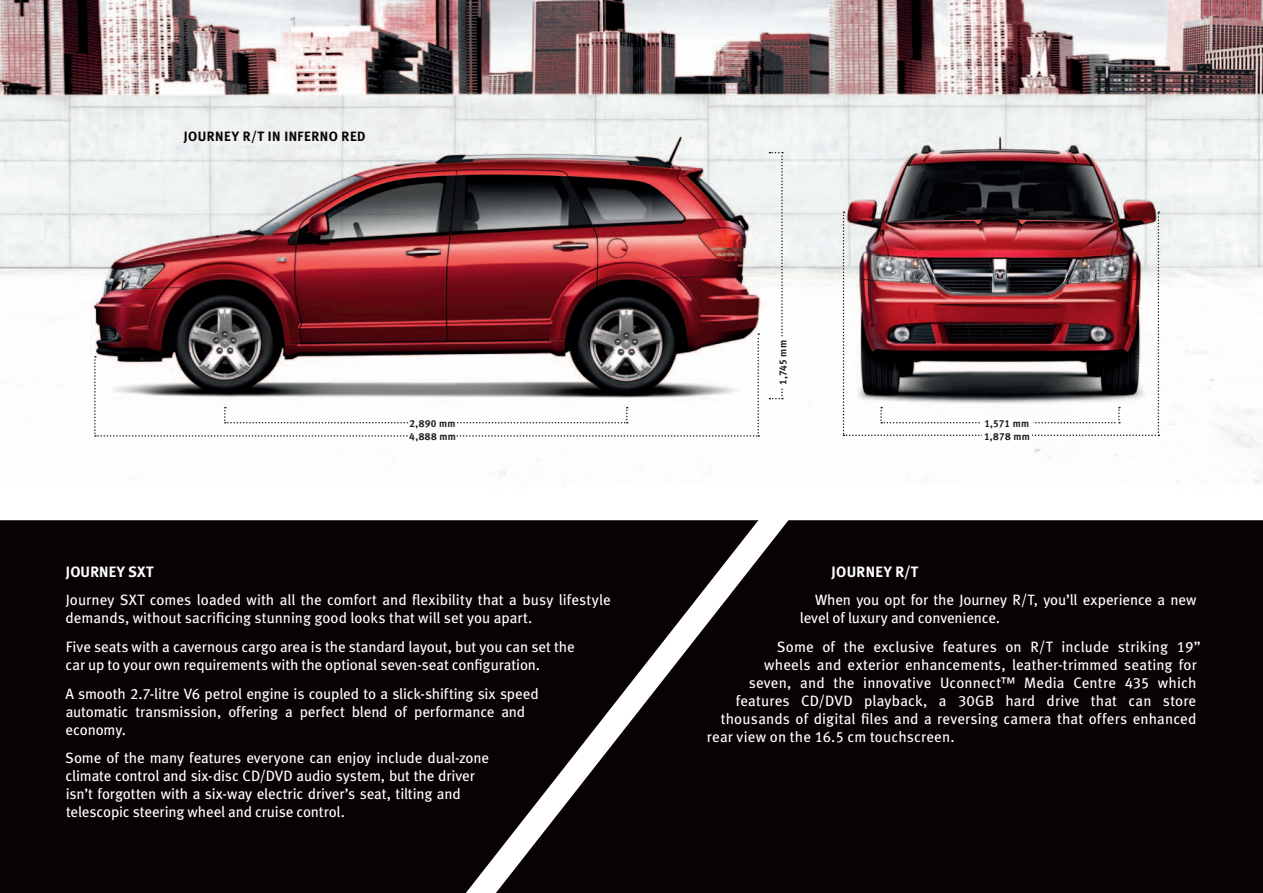
<style>
.page{position:relative;width:1263px;height:893px;background:#fff}
.page>*{position:absolute;margin:0;border:0;box-sizing:border-box;transform-origin:0 0}
.t1{font:15px/18px "Meta Book LF";color:#fff}
.t2{font:15px "Meta Bold LF";letter-spacing:.015em;color:#fff}
.t3{font:13.5px "Meta Bold LF";letter-spacing:.04em;color:#080302}
.t4{font:10.2px/13.4px "Meta Bold LF";letter-spacing:.02em;color:#231f20}
</style>
<div class="page">
<div style="left:0;top:510px;width:1263px;height:383px;background:#080302"></div>
<svg style="left:314px;top:520px;width:549px;height:373px"></svg>
<div style="left:0;top:508px;width:1263px;height:12px;background:#fff"></div>
<img style="left:0;top:0;width:1263px;height:484px">
<svg style="left:94px;top:333px;width:665px;height:104px"></svg>
<svg style="left:769px;top:152px;width:14px;height:247px"></svg>
<div style="left:409px;top:430px;width:47px;height:11px;background:#fff"></div>
<div style="left:777px;top:337px;width:11px;height:51px;background:#fff"></div>
<div style="left:409px;top:417px;width:47px;height:12px;background:#fff"></div>
<img style="left:843px;top:212px;width:316px;height:224px">
<div style="left:981px;top:417px;width:51px;height:11px;background:#fff"></div>
<div style="left:982px;top:430px;width:49px;height:12px;background:#fff"></div>
<p class="t3" style="left:184px;top:128px;width:24px">JOURN</p>
<p class="t3" style="left:224px;top:128px;width:143px">EY R/T IN INFERNO RED</p>
<p class="t4" style="left:776px;top:385px;width:46px;rotate:-90deg">1,745 MM</p>
<p class="t4" style="left:409px;top:417px;width:48px">2,890 MM</p>
<p class="t4" style="left:984px;top:416px;width:47px">1,571 MM<br>1,878 MM</p>
<p class="t4" style="left:409px;top:429px;width:48px">4,888 MM</p>
<p class="t2" style="left:66px;top:563px;width:87px">JOURNEY SXT</p>
<p class="t1" style="left:66px;top:591px;width:547px">Journey SXT comes loaded with all the comfort and flexibility that a busy lifestyle demands, without sacrificing stunning good looks that will set you apart.</p>
<p class="t1" style="left:66px;top:638px;width:510px">Five seats with a cavernous cargo area is the standard layout, but you can set the car up to your own requirements with the optional seven-seat configuration.</p>
<p class="t1" style="left:65px;top:684px;width:475px">A smooth 2.7-litre V6 petrol engine is coupled to a slick-shifting six speed automatic transmission, offering a perfect blend of performance and economy.</p>
<p class="t1" style="left:65px;top:749px;width:425px">Some of the many features everyone can enjoy include dual-zone climate control and six-disc CD/DVD audio system, but the driver isn’t forgotten with a six-way electric driver’s seat, tilting and telescopic steering wheel and cruise control.</p>
<p class="t2" style="left:831px;top:563px;width:86px">JOURNEY R/T</p>
<p class="t1" style="left:800px;top:591px;width:398px;text-indent:15px">When you opt for the Journey R/T, you’ll experience a new level of luxury and convenience.</p>
<p class="t1" style="left:777px;top:638px;width:425px">Some of the exclusive features on R/T include striking 19”</p>
<p class="t1" style="left:764px;top:656px;width:434px">wheels and exterior enhancements, leather-trimmed seating for</p>
<p class="t1" style="left:749px;top:674px;width:449px">seven, and the innovative Uconnect™ Media Centre 435 which</p>
<p class="t1" style="left:736px;top:692px;width:462px">features CD/DVD playback, a 30GB hard drive that can store</p>
<p class="t1" style="left:721px;top:710px;width:477px">thousands of digital files and a reversing camera that offers enhanced</p>
<p class="t1" style="left:707px;top:728px;width:249px">rear view on the 16.5 cm touchscreen.</p>
</div>
